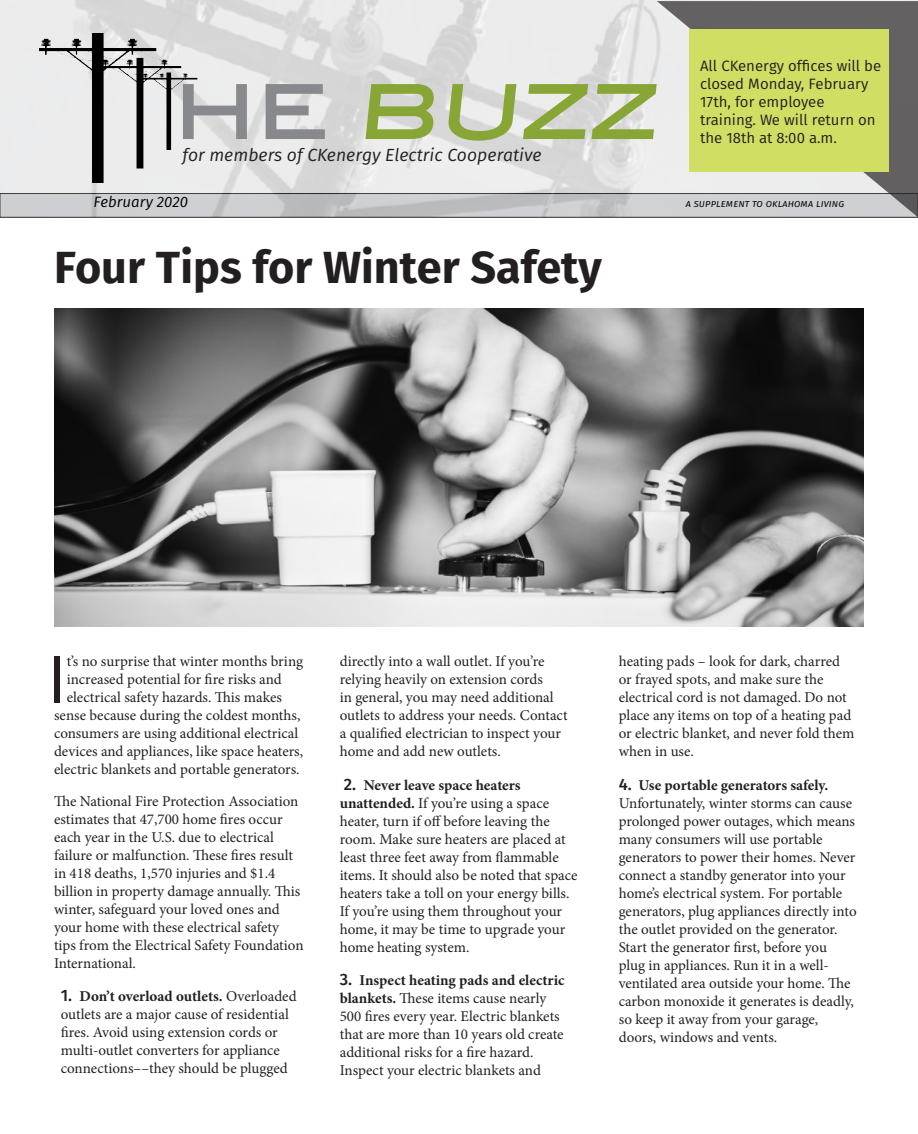
<style>
.page{position:relative;width:918px;height:1134px;background:#fff}
.page>*{position:absolute;margin:0;border:0;box-sizing:border-box;transform-origin:0 0}
.t1{font:500 89.4px "ITC Blair";color:#87a635}
.Buzz_Text_Style{font:67.35px "Fira Sans";color:#231f20}
.t2{font:700 45px "Fira Sans";color:#231f20}
.t3{font:italic 17.55px "Fira Sans";color:#231f20}
.Buzz_Text_Style-2{font:15px/18px "Minion Pro";letter-spacing:-.005em;color:#231f20}
.t4{font:15px/18px "Fira Sans";color:#231f20}
.t5{font:italic 15px "Fira Sans";color:#000}
.t6{font:italic 10.5px "Fira Sans";color:#000}
.s1{color:#87898c}
.s2{font-family:"Fira Sans";font-weight:500;font-size:16.5px}
.s3{font-weight:700}
</style>
<div class="page">
<img style="left:0;top:0;width:918px;height:216px">
<img style="left:39px;top:34px;width:166px;height:149px">
<svg style="left:657px;top:1px;width:261px;height:216px;background:#a8a7a8"></svg>
<div style="left:689px;top:29px;width:200px;height:143px;background:#d0de63"></div>
<img style="left:54px;top:309px;width:810px;height:317px">
<p class="t1" style="left:174px;top:53px;width:496px"><span class="s1">HE</span> BUZZ</p>
<p class="t3" style="left:182px;top:142px;width:361px">for members of CKenergy Electric Cooperative</p>
<p class="t4" style="left:700px;top:56px;width:183px">All CKenergy offices will be closed Monday, February<br>17th, for employee training. We will return on the 18th at 8:00 a.m.</p>
<p class="t5" style="left:93px;top:192px;width:96px">February 2020</p>
<p class="t6" style="left:686px;top:196px;width:160px">a supplement to oklahoma living</p>
<p class="t2" style="left:54px;top:236px;width:549px">Four Tips for Winter Safety</p>
<p class="Buzz_Text_Style" style="left:47px;top:632px;width:21px">I</p>
<p class="Buzz_Text_Style-2" style="left:67px;top:653px;width:238px">t’s no surprise that winter months bring</p>
<p class="Buzz_Text_Style-2" style="left:67px;top:671px;width:216px">increased potential for fire risks and</p>
<p class="Buzz_Text_Style-2" style="left:67px;top:689px;width:217px">electrical safety hazards. This makes</p>
<p class="Buzz_Text_Style-2" style="left:54px;top:707px;width:248px">sense because during the coldest months,</p>
<p class="Buzz_Text_Style-2" style="left:54px;top:725px;width:246px">consumers are using additional electrical</p>
<p class="Buzz_Text_Style-2" style="left:54px;top:743px;width:251px">devices and appliances, like space heaters,</p>
<p class="Buzz_Text_Style-2" style="left:54px;top:761px;width:247px">electric blankets and portable generators.</p>
<p class="Buzz_Text_Style-2" style="left:54px;top:792px;width:251px">The National Fire Protection Association estimates that 47,700 home fires occur each year in the U.S. due to electrical failure or malfunction. These fires result in 418 deaths, 1,570 injuries and $1.4 billion in property damage annually. This winter, safeguard your loved ones and your home with these electrical safety tips from the Electrical Safety Foundation International.</p>
<p class="Buzz_Text_Style-2" style="left:61px;top:988px;width:237px"><span class="s2">1.</span> <span class="s3">Don’t overload outlets.</span> Overloaded outlets are a major cause of residential fires. Avoid using extension cords or multi-outlet converters for appliance connections––they should be plugged</p>
<p class="Buzz_Text_Style-2" style="left:340px;top:653px;width:229px">directly into a wall outlet. If you’re relying heavily on extension cords<br>in general, you may need additional outlets to address your needs. Contact a qualified electrician to inspect your home and add new outlets.</p>
<p class="Buzz_Text_Style-2" style="left:340px;top:776px;width:239px"><span class="s2">2.</span> <span class="s3">Never leave space heaters unattended.</span> If you’re using a space heater, turn if off before leaving the room. Make sure heaters are placed at least three feet away from flammable items. It should also be noted that space heaters take a toll on your energy bills.<br>If you’re using them throughout your home, it may be time to upgrade your home heating system.</p>
<p class="Buzz_Text_Style-2" style="left:340px;top:971px;width:226px"><span class="s2">3.</span> <span class="s3">Inspect heating pads and electric blankets.</span> These items cause nearly 500 fires every year. Electric blankets that are more than 10 years old create additional risks for a fire hazard.<br>Inspect your electric blankets and</p>
<p class="Buzz_Text_Style-2" style="left:619px;top:653px;width:237px">heating pads – look for dark, charred or frayed spots, and make sure the electrical cord is not damaged. Do not place any items on top of a heating pad or electric blanket, and never fold them when in use.</p>
<p class="Buzz_Text_Style-2" style="left:619px;top:776px;width:239px"><span class="s2">4.</span> <span class="s3">Use portable generators safely.<br></span>Unfortunately, winter storms can cause prolonged power outages, which means many consumers will use portable generators to power their homes. Never connect a standby generator into your home’s electrical system. For portable generators, plug appliances directly into the outlet provided on the generator.<br>Start the generator first, before you plug in appliances. Run it in a well&shy;ventilated area outside your home. The carbon monoxide it generates is deadly, so keep it away from your garage, doors, windows and vents.</p>
</div>
